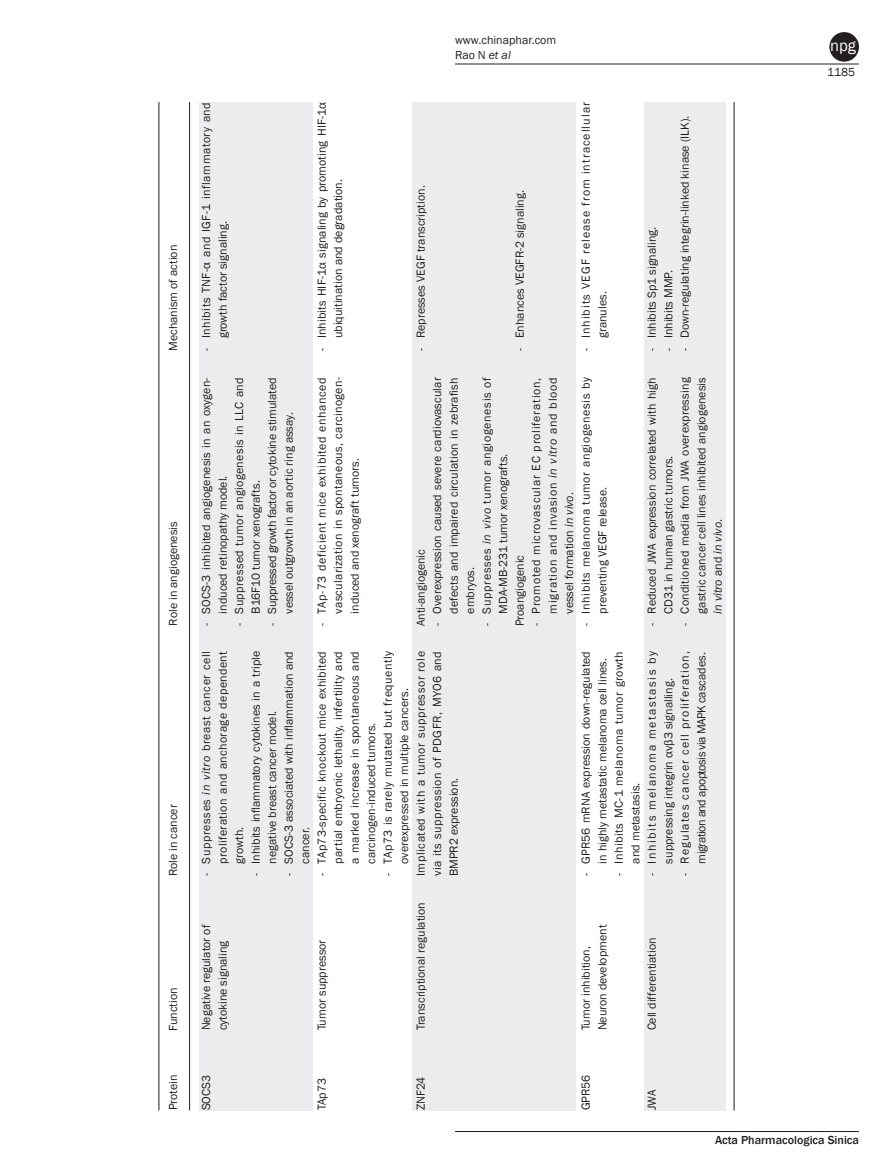
<style>
.page{position:relative;width:893px;height:1170px;background:#fff}
.page>*{position:absolute;margin:0;border:0;box-sizing:border-box;transform-origin:0 0}
.t1{font:16.5px "Franklin Gothic";color:#fff}
.t2{font:12px/16.5px "Franklin Gothic";color:#231f20}
.t3{font:12px/16.5px "Franklin Gothic";letter-spacing:.04em;color:#231f20}
.t4{font:12px/16.5px "Franklin Gothic";letter-spacing:.05em;color:#231f20}
.t5{font:12px/16.5px "Franklin Gothic";letter-spacing:.025em;color:#231f20}
.t6{font:12px/16.5px "Franklin Gothic";letter-spacing:.085em;color:#231f20}
.t7{font:12px "Franklin Gothic";letter-spacing:.055em;color:#231f20}
.t8{font:12px "Franklin Gothic";letter-spacing:.035em;color:#231f20}
.t9{font:500 12px "Franklin Gothic";color:#231f20}
.s1{font-style:italic}
</style>
<div class="page">
<hr style="left:455px;top:64px;width:404px;height:1px;background:#231f20">
<hr style="left:455px;top:1131px;width:404px;height:1px;background:#231f20">
<div style="left:829px;top:32px;width:30px;height:30px;background:#231f20;border-radius:50%"></div>
<div style="left:199px;top:102px;width:113px;height:1008px;background:#ececee"></div>
<div style="left:412px;top:102px;width:164px;height:1008px;background:#ececee"></div>
<div style="left:644px;top:102px;width:81px;height:1008px;background:#ececee"></div>
<hr style="left:734px;top:102px;width:1px;height:1008px;background:#231f20">
<hr style="left:159px;top:102px;width:1px;height:1008px;background:#231f20">
<hr style="left:189px;top:102px;width:1px;height:1008px;background:#231f20">
<p class="t2" style="left:165px;top:351px;width:107px;rotate:-90deg">Mechanism of action</p>
<p class="t2" style="left:165px;top:625px;width:106px;rotate:-90deg">Role in angiogenesis</p>
<p class="t2" style="left:165px;top:876px;width:73px;rotate:-90deg">Role in cancer</p>
<p class="t2" style="left:165px;top:1030px;width:45px;rotate:-90deg">Function</p>
<p class="t2" style="left:165px;top:1110px;width:37px;rotate:-90deg">Protein</p>
<p class="t3" style="left:198px;top:338px;width:237px;text-indent:-13px;rotate:-90deg">- Inhibits TNF-α and IGF-1 inflammatory and growth factor signaling.</p>
<p class="t2" style="left:314px;top:338px;width:237px;text-indent:-13px;rotate:-90deg">- Inhibits HIF-1α signaling by promoting HIF-1α ubiquitination and degradation.</p>
<p class="t2" style="left:198px;top:613px;width:237px;text-indent:-13px;rotate:-90deg">- SOCS-3 inhibited angiogenesis in an oxygen&shy;induced retinopathy model.</p>
<p class="t5" style="left:231px;top:613px;width:238px;text-indent:-13px;rotate:-90deg">- Suppressed tumor angiogenesis in LLC and<br>B16F10 tumor xenografts.</p>
<p class="t2" style="left:264px;top:613px;width:238px;text-indent:-13px;rotate:-90deg">- Suppressed growth factor or cytokine stimulated vessel outgrowth in an aortic ring assay.</p>
<p class="t2" style="left:314px;top:613px;width:238px;text-align:justify;text-indent:-13px;rotate:-90deg">- TAp-73 deficient mice exhibited enhanced vascularization in spontaneous, carcinogen&shy;induced and xenograft tumors.</p>
<p class="t2" style="left:455px;top:32px;width:103px;line-height:15px">www.chinaphar.com<br>Rao N <span class="s1">et al</span></p>
<p class="t2" style="left:413px;top:351px;width:167px;rotate:-90deg">- Represses VEGF transcription.</p>
<p class="t2" style="left:512px;top:351px;width:162px;rotate:-90deg">- Enhances VEGFR-2 signaling.</p>
<p class="t6" style="left:578px;top:338px;width:237px;text-indent:-13px;rotate:-90deg">- Inhibits VEGF release from intracellular granules.</p>
<p class="t2" style="left:644px;top:351px;width:126px;rotate:-90deg">- Inhibits Sp1 signaling.</p>
<p class="t2" style="left:660px;top:351px;width:82px;rotate:-90deg">- Inhibits MMP.</p>
<p class="t2" style="left:677px;top:351px;width:237px;rotate:-90deg">- Down-regulating integrin-linked kinase (ILK).</p>
<p class="t2" style="left:528px;top:613px;width:237px;text-align:justify;text-indent:-13px;rotate:-90deg">- Promoted microvascular EC proliferation, migration and invasion <span class="s1">in vitro</span> and blood vessel formation <span class="s1">in vivo</span>.</p>
<p class="t4" style="left:578px;top:613px;width:238px;text-indent:-13px;rotate:-90deg">- Inhibits melanoma tumor angiogenesis by preventing VEGF release.</p>
<p class="t2" style="left:644px;top:613px;width:238px;text-indent:-13px;rotate:-90deg">- Reduced JWA expression correlated with high<br>CD31 in human gastric tumors.</p>
<p class="t2" style="left:677px;top:613px;width:238px;text-align:justify;text-indent:-13px;rotate:-90deg">- Conditioned media from JWA overexpressing gastric cancer cell lines inhibited angiogenesis <span class="s1">in vitro</span> and <span class="s1">in vivo</span>.</p>
<p class="t2" style="left:429px;top:613px;width:237px;text-align:justify;text-indent:-13px;rotate:-90deg">- Overexpression caused severe cardiovascular defects and impaired circulation in zebrafish embryos.</p>
<p class="t7" style="left:479px;top:626px;width:250px;rotate:-90deg">- Suppresses <span class="s1">in vivo</span> tumor angiogenesis of</p>
<p class="t2" style="left:495px;top:613px;width:161px;rotate:-90deg">MDA-MB-231 tumor xenografts.</p>
<p class="t2" style="left:413px;top:626px;width:79px;rotate:-90deg">Anti-angiogenic</p>
<p class="t2" style="left:512px;top:626px;width:73px;rotate:-90deg">Proangiogenic</p>
<p class="t2" style="left:198px;top:863px;width:214px;text-align:justify;text-indent:-13px;rotate:-90deg">- Suppresses <span class="s1">in vitro</span> breast cancer cell proliferation and anchorage dependent growth.</p>
<p class="t2" style="left:248px;top:863px;width:214px;text-indent:-13px;rotate:-90deg">- Inhibits inflammatory cytokines in a triple negative breast cancer model.</p>
<p class="t2" style="left:281px;top:863px;width:214px;text-indent:-13px;rotate:-90deg">- SOCS-3 associated with inflammation and cancer.</p>
<p class="t2" style="left:314px;top:863px;width:214px;text-align:justify;text-indent:-13px;rotate:-90deg">- TAp73-specific knockout mice exhibited partial embryonic lethality, infertility and a marked increase in spontaneous and carcinogen-induced tumors.</p>
<p class="t8" style="left:380px;top:876px;width:227px;rotate:-90deg">- TAp73 is rarely mutated but frequently</p>
<p class="t4" style="left:413px;top:876px;width:227px;rotate:-90deg">Implicated with a tumor suppressor role</p>
<p class="t3" style="left:429px;top:876px;width:227px;rotate:-90deg">via its suppression of PDGFR, MYO6 and</p>
<p class="t2" style="left:396px;top:863px;width:177px;rotate:-90deg">overexpressed in multiple cancers.</p>
<p class="t2" style="left:446px;top:876px;width:100px;rotate:-90deg">BMPR2 expression.</p>
<p class="t2" style="left:198px;top:1030px;width:107px;rotate:-90deg">Negative regulator of cytokine signaling</p>
<p class="t2" style="left:314px;top:1030px;width:92px;rotate:-90deg">Tumor suppressor</p>
<p class="t2" style="left:413px;top:1030px;width:130px;rotate:-90deg">Transcriptional regulation</p>
<p class="t2" style="left:578px;top:876px;width:227px;text-align:center;rotate:-90deg">- GPR56 mRNA expression down-regulated in highly metastatic melanoma cell lines.</p>
<p class="t3" style="left:611px;top:863px;width:214px;text-indent:-13px;rotate:-90deg">- Inhibits MC-1 melanoma tumor growth and metastasis.</p>
<p class="t2" style="left:644px;top:863px;width:214px;text-indent:-13px;rotate:-90deg">- Inhibits melanoma metastasis by suppressing integrin αvβ3 signalling.</p>
<p class="t2" style="left:677px;top:876px;width:227px;text-align:right;rotate:-90deg">- Regulates cancer cell proliferation, migration and apoptosis via MAPK cascades.</p>
<p class="t2" style="left:578px;top:1030px;width:107px;rotate:-90deg">Tumor inhibition,<br>Neuron development</p>
<p class="t2" style="left:644px;top:1030px;width:95px;rotate:-90deg">Cell differentiation</p>
<p class="t2" style="left:198px;top:1110px;width:37px;rotate:-90deg">SOCS3</p>
<p class="t2" style="left:314px;top:1110px;width:34px;rotate:-90deg">TAp73</p>
<p class="t2" style="left:413px;top:1110px;width:35px;rotate:-90deg">ZNF24</p>
<p class="t2" style="left:578px;top:1110px;width:37px;rotate:-90deg">GPR56</p>
<p class="t2" style="left:644px;top:1110px;width:22px;rotate:-90deg">JWA</p>
<h1 class="t1" style="left:830px;top:35px;width:27px">npg</h1>
<p class="t2" style="left:827px;top:64px;width:29px">1185</p>
<p class="t9" style="left:715px;top:1132px;width:145px">Acta Pharmacologica Sinica</p>
</div>
